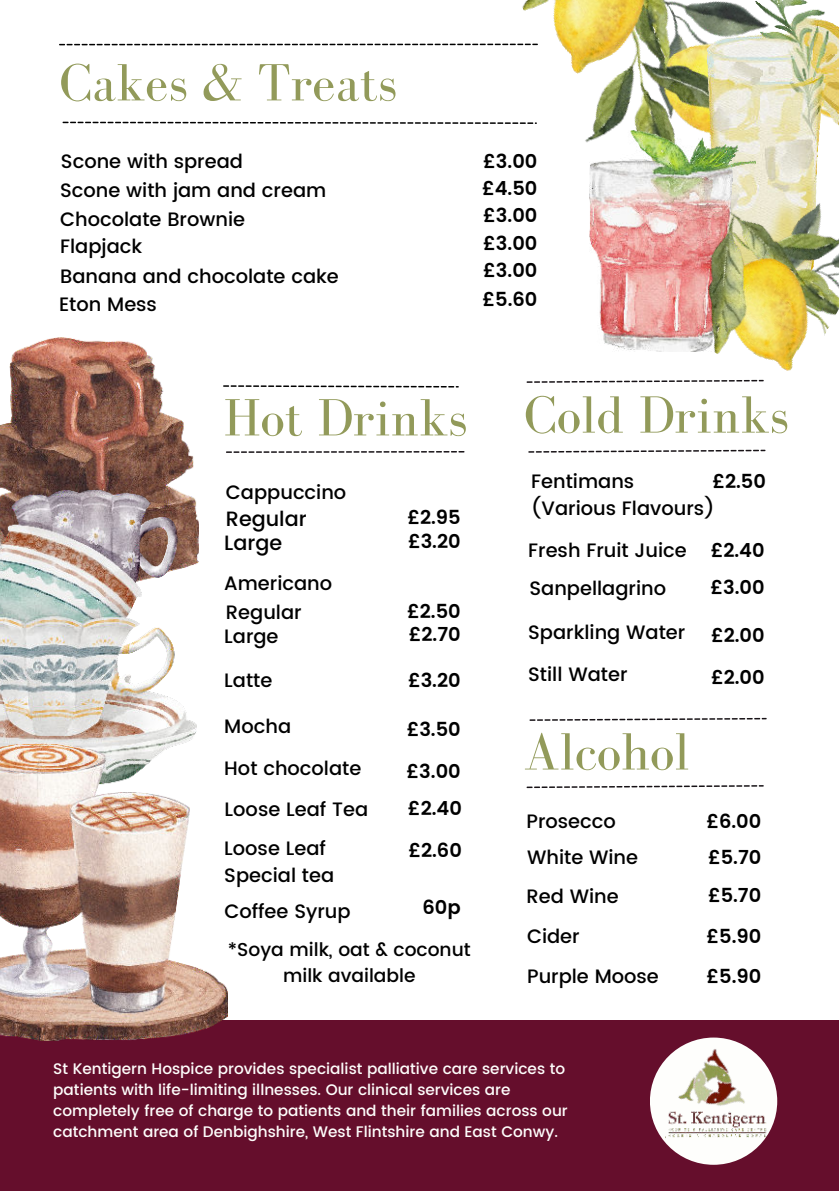
<style>
.page{position:relative;width:839px;height:1191px;background:#fff}
.page>*{position:absolute;margin:0;border:0;box-sizing:border-box;transform-origin:0 0}
.t1{font:53.8px "Bodoni FLF";color:#929a5a}
.t2{font:500 20.8px "Poppins";color:#000}
.t3{font:500 19.4px/28.4px "Poppins";color:#000}
.t4{font:600 19.4px/27.2px "Poppins";color:#000;text-align:justify}
.t5{font:500 18.6px/25.6px "Poppins";color:#000;text-align:center}
.t6{font:500 15.2px/21.2px "Poppins";color:#fefefc}
</style>
<div class="page">
<svg style="left:226px;top:451px;width:238px;height:2px"></svg>
<svg style="left:223px;top:385px;width:236px;height:3px"></svg>
<div style="left:0;top:1020px;width:838px;height:171px;background:#650e2c"></div>
<div style="left:650px;top:1038px;width:127px;height:127px;background:#fefefc;border-radius:50%"></div>
<img style="left:665px;top:1111px;width:108px;height:31px">
<img style="left:673px;top:1041px;width:90px;height:89px">
<svg style="left:528px;top:450px;width:237px;height:3px"></svg>
<svg style="left:526px;top:785px;width:237px;height:3px"></svg>
<svg style="left:526px;top:380px;width:140px;height:3px"></svg>
<svg style="left:529px;top:718px;width:237px;height:3px"></svg>
<img style="left:0;top:337px;width:198px;height:227px">
<img style="left:0;top:490px;width:196px;height:253px">
<img style="left:0;top:743px;width:228px;height:297px">
<img style="left:497px;top:0;width:209px;height:143px">
<img style="left:706px;top:0;width:132px;height:88px">
<img style="left:589px;top:131px;width:77px;height:220px">
<svg style="left:59px;top:44px;width:479px;height:1px"></svg>
<svg style="left:63px;top:122px;width:474px;height:2px"></svg>
<img style="left:666px;top:88px;width:172px;height:294px">
<h1 class="t1" style="left:59px;top:53px;width:339px">Cakes &amp; Treats</h1>
<p class="t3" style="left:60px;top:148px;width:267px">Scone with spread<br>Scone with jam and cream<br>Chocolate Brownie<br>Flapjack</p>
<p class="t3" style="left:59px;top:263px;width:281px;line-height:27.6px">Banana and chocolate cake<br>Eton Mess</p>
<p class="t4" style="left:482px;top:149px;width:57px">£3.00 £4.50 £3.00 £3.00 £3.00</p>
<p class="t4" style="left:482px;top:286px;width:56px">£5.60</p>
<h1 class="t1" style="left:223px;top:386px;width:566px">Hot Drinks Cold Drinks</h1>
<p class="t3" style="left:531px;top:468px;width:185px;line-height:27px">Fentimans (Various Flavours)</p>
<p class="t4" style="left:712px;top:469px;width:55px">£2.50</p>
<p class="t4" style="left:710px;top:537px;width:55px">£2.40</p>
<p class="t3" style="left:529px;top:575px;width:138px">Sanpellagrino</p>
<p class="t3" style="left:528px;top:611px;width:159px;line-height:42px">Sparkling Water<br>Still Water</p>
<p class="t4" style="left:711px;top:622px;width:55px">£2.00</p>
<p class="t3" style="left:226px;top:479px;width:122px">Cappuccino</p>
<p class="t4" style="left:407px;top:504px;width:55px">£2.95</p>
<p class="t2" style="left:226px;top:503px;width:82px">Regular</p>
<p class="t4" style="left:408px;top:528px;width:54px">£3.20</p>
<p class="t2" style="left:224px;top:527px;width:59px">Large</p>
<p class="t3" style="left:528px;top:537px;width:160px">Fresh Fruit Juice</p>
<p class="t3" style="left:224px;top:570px;width:109px">Americano</p>
<p class="t4" style="left:710px;top:575px;width:56px">£3.00</p>
<p class="t3" style="left:226px;top:598px;width:77px">Regular</p>
<p class="t4" style="left:407px;top:599px;width:55px">£2.50</p>
<p class="t4" style="left:409px;top:621px;width:53px">£2.70</p>
<p class="t3" style="left:224px;top:622px;width:56px">Large</p>
<p class="t4" style="left:711px;top:664px;width:55px">£2.00</p>
<p class="t4" style="left:408px;top:668px;width:54px">£3.20</p>
<p class="t3" style="left:224px;top:667px;width:50px">Latte</p>
<p class="t3" style="left:224px;top:706px;width:139px;line-height:42px">Mocha<br>Hot chocolate</p>
<p class="t4" style="left:406px;top:716px;width:56px">£3.50</p>
<h1 class="t1" style="left:523px;top:723px;width:167px">Alcohol</h1>
<p class="t4" style="left:406px;top:759px;width:56px">£3.00</p>
<p class="t4" style="left:408px;top:788px;width:55px;line-height:42.4px">£2.40 £2.60</p>
<p class="t3" style="left:224px;top:790px;width:145px;line-height:39.2px">Loose Leaf Tea<br>Loose Leaf</p>
<p class="t3" style="left:224px;top:858px;width:128px;line-height:35.4px">Special tea<br>Coffee Syrup</p>
<p class="t4" style="left:422px;top:895px;width:40px">60p</p>
<p class="t5" style="left:228px;top:937px;width:244px">*Soya milk, oat &amp; coconut milk available</p>
<p class="t3" style="left:526px;top:803px;width:113px;line-height:36.4px">Prosecco<br>White Wine</p>
<p class="t3" style="left:526px;top:877px;width:134px;line-height:39.8px">Red Wine<br>Cider<br>Purple Moose</p>
<p class="t6" style="left:53px;top:1058px;width:516px">St Kentigern Hospice provides specialist palliative care services to patients with life-limiting illnesses. Our clinical services are completely free of charge to patients and their families across our catchment area of Denbighshire, West Flintshire and East Conwy.</p>
<p class="t4" style="left:706px;top:803px;width:56px;line-height:37px">£6.00 £5.70 £5.70</p>
<p class="t4" style="left:706px;top:918px;width:56px;line-height:39.2px">£5.90 £5.90</p>
</div>
